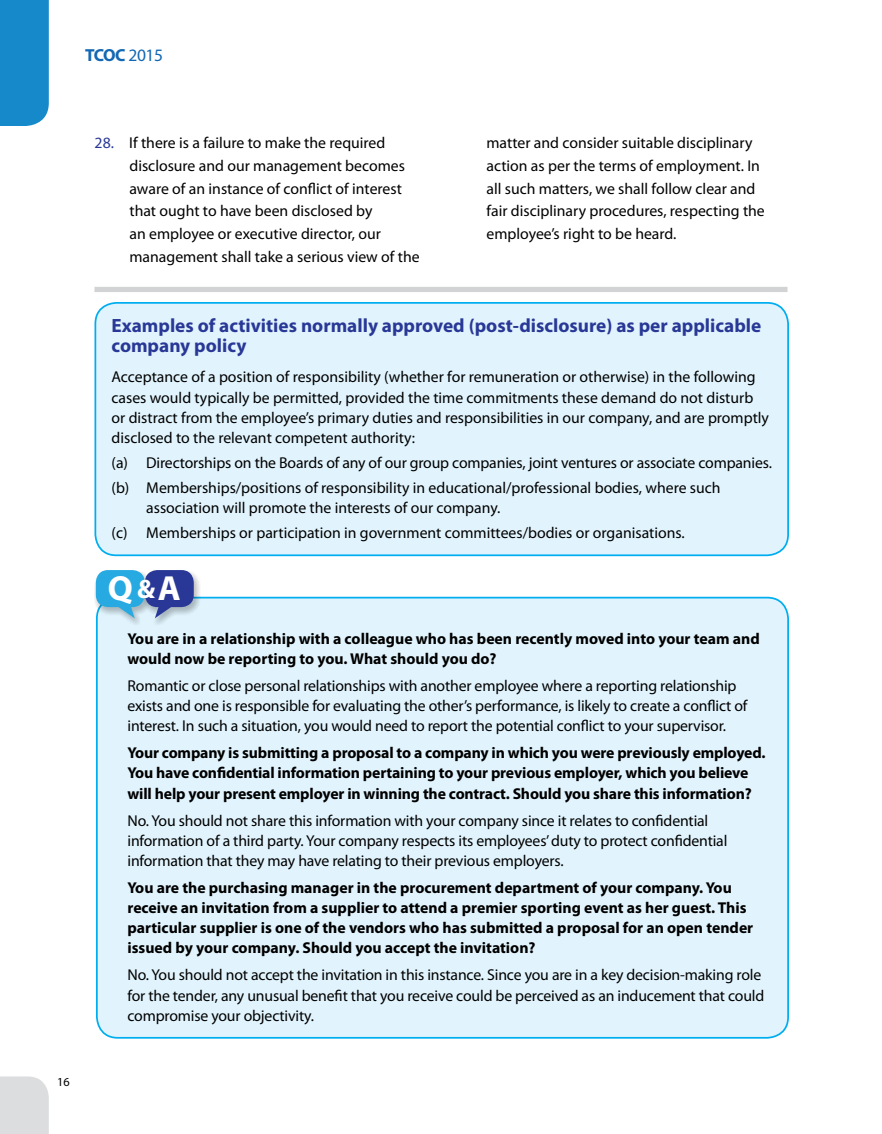
<style>
.page{position:relative;width:882px;height:1134px;background:#fff}
.page>*{position:absolute;margin:0;border:0;box-sizing:border-box;transform-origin:0 0}
.t1{font:700 35px "Myriad Pro";color:#fff}
.t2{font:700 19.25px/20.1px "Myriad Pro";color:#293896}
.t3{font:700 17.5px "Myriad Pro";color:#1268b3}
.t4{font:15.75px/22.8px "Myriad Pro";letter-spacing:-.005em;color:#000}
.t5{font:700 15.75px/20.1px "Myriad Pro";color:#000}
.t6{font:12.25px "Myriad Pro";color:#000}
.s1{font-weight:400}
.s2{color:#293896}
.s3{font-size:26.78px}
</style>
<div class="page">
<div style="left:0;top:1076px;width:49px;height:58px;background:#dcddde"></div>
<div style="left:0;top:0;width:49px;height:126px;background:#1689ca"></div>
<div style="left:94px;top:287px;width:694px;height:5px;background:#d1d3d4"></div>
<div style="left:95px;top:303px;width:693px;height:252px;background:#e1f4fd;border-radius:21px"></div>
<div style="left:94px;top:302px;width:695px;height:254px;border:2px solid #00aeef;border-radius:21px"></div>
<div style="left:97px;top:598px;width:691px;height:440px;background:#e1f4fd;border-radius:21px"></div>
<div style="left:96px;top:597px;width:693px;height:442px;border:2px solid #00aeef;border-radius:21px"></div>
<svg style="left:95px;top:581px;width:45px;height:45px"></svg>
<svg style="left:155px;top:574px;width:46px;height:50px"></svg>
<svg style="left:96px;top:570px;width:98px;height:48px;background:#508bc4"></svg>
<p class="t3" style="left:85px;top:43px;width:80px">TCOC <span class="s1">2015</span></p>
<p class="t6" style="left:57px;top:1074px;width:14px">16</p>
<p class="t4" style="left:130px;top:131px;width:292px;text-indent:-35px"><span class="s2">28.</span> If there is a failure to make the required disclosure and our management becomes aware of an instance of conflict of interest that ought to have been disclosed by<br>an employee or executive director, our management shall take a serious view of the</p>
<p class="t4" style="left:487px;top:131px;width:280px">matter and consider suitable disciplinary action as per the terms of employment. In all such matters, we shall follow clear and fair disciplinary procedures, respecting the employee’s right to be heard.</p>
<p class="t2" style="left:112px;top:315px;width:651px">Examples of activities normally approved (post-disclosure) as per applicable company policy</p>
<p class="t4" style="left:112px;top:367px;width:659px;line-height:20.1px">Acceptance of a position of responsibility (whether for remuneration or otherwise) in the following cases would typically be permitted, provided the time commitments these demand do not disturb or distract from the employee’s primary duties and responsibilities in our company, and are promptly disclosed to the relevant competent authority:</p>
<p class="t4" style="left:112px;top:450px;width:662px;line-height:25px">(a) Directorships on the Boards of any of our group companies, joint ventures or associate companies. (b) Memberships/positions of responsibility in educational/professional bodies, where such</p>
<p class="t4" style="left:112px;top:495px;width:575px;line-height:25px;text-indent:35px">association will promote the interests of our company.<br>(c) Memberships or participation in government committees/bodies or organisations.</p>
<h1 class="t1" style="left:108px;top:565px;width:75px">Q<span class="s3">&amp;</span>A</h1>
<p class="t5" style="left:127px;top:628px;width:634px;text-indent:8px">ou are in a relationship with a colleague who has been recently moved into your team and would now be reporting to you. What should you do?</p>
<p class="t4" style="left:127px;top:675px;width:621px;line-height:20.1px">Romantic or close personal relationships with another employee where a reporting relationship exists and one is responsible for evaluating the other’s performance, is likely to create a conflict of interest. In such a situation, you would need to report the potential conflict to your supervisor.</p>
<p class="t5" style="left:96px;top:742px;width:15px">Y</p>
<p class="t5" style="left:96px;top:628px;width:15px">Y</p>
<p class="t5" style="left:127px;top:742px;width:640px;text-indent:8px">our company is submitting a proposal to a company in which you were previously employed.<br>You have confidential information pertaining to your previous employer, which you believe will help your present employer in winning the contract. Should you share this information?</p>
<p class="t4" style="left:127px;top:810px;width:601px;line-height:20.1px">No. You should not share this information with your company since it relates to confidential information of a third party. Your company respects its employees’ duty to protect confidential information that they may have relating to their previous employers.</p>
<p class="t5" style="left:96px;top:877px;width:15px">Y</p>
<p class="t5" style="left:127px;top:877px;width:627px;text-indent:8px">ou are the purchasing manager in the procurement department of your company. You receive an invitation from a supplier to attend a premier sporting event as her guest. This particular supplier is one of the vendors who has submitted a proposal for an open tender issued by your company. Should you accept the invitation?</p>
<p class="t4" style="left:127px;top:965px;width:638px;line-height:20.1px">No. You should not accept the invitation in this instance. Since you are in a key decision-making role for the tender, any unusual benefit that you receive could be perceived as an inducement that could compromise your objectivity.</p>
</div>
